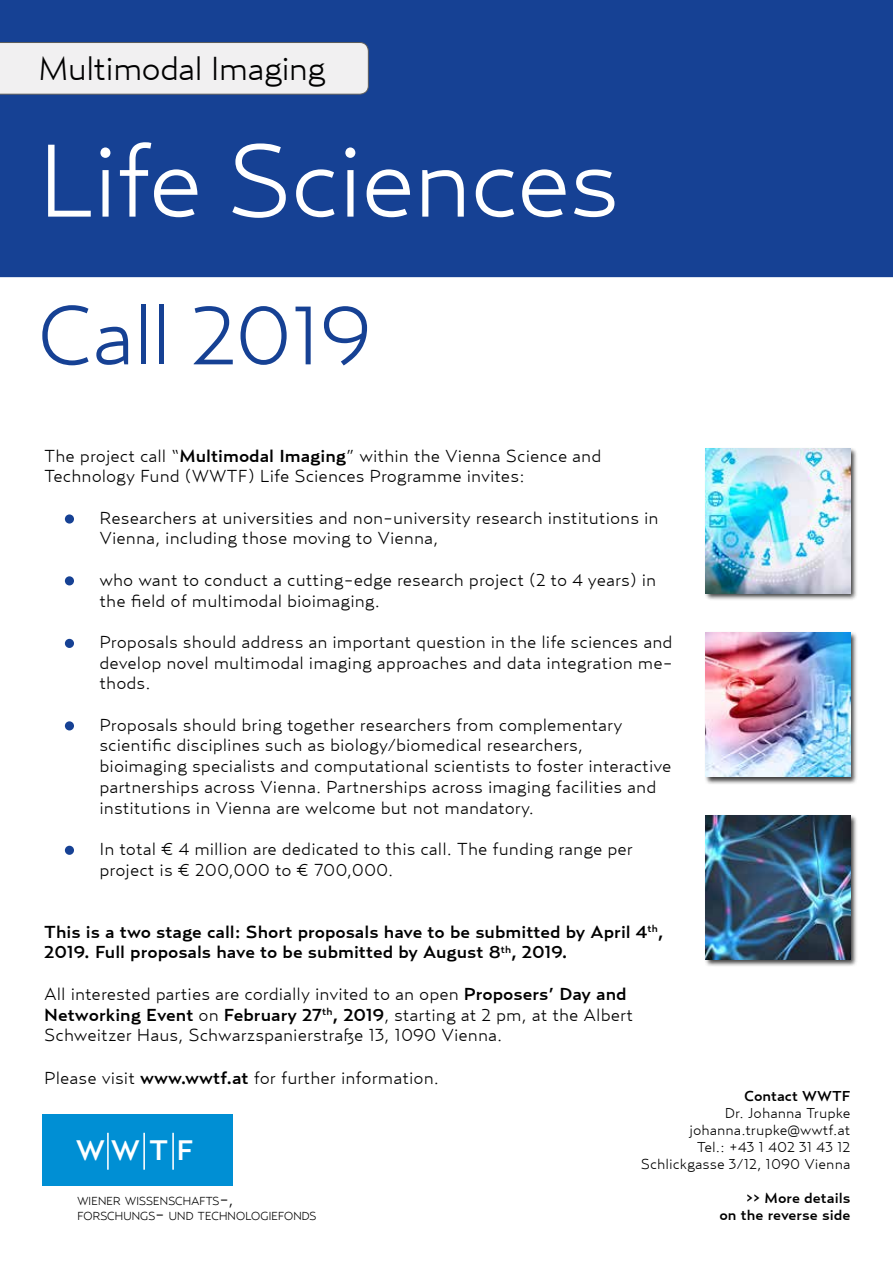
<style>
.page{position:relative;width:893px;height:1263px;background:#fff}
.page>*{position:absolute;margin:0;border:0;box-sizing:border-box;transform-origin:0 0}
.t1{font:300 102px "Relay Wide";letter-spacing:-.03em;color:#fff}
.t2{font:300 82.5px "Relay Wide";letter-spacing:-.03em;color:#164194}
.t3{font:300 33px "Relay Wide";letter-spacing:-.03em;color:#000}
.t4{font:500 28.05px "Relay Wide";color:#fff}
.t5{font:300 17.25px/20.7px "Relay Wide";color:#000}
.t6{font:500 17.25px/20.7px "Relay Wide";color:#000}
.t7{font:300 14.25px/17.1px "Relay Wide";color:#000;text-align:right}
.t8{font:500 14.25px/17.1px "Relay Wide";color:#000;text-align:right}
.t9{font:300 11.55px/15px "Relay Wide";letter-spacing:-.045em;color:#000}
.s1{font-weight:500}
.s2{font-size:16.5px}
</style>
<div class="page">
<div style="left:0;top:0;width:893px;height:277px;background:#164194"></div>
<div style="left:704px;top:447px;width:154px;height:154px;background:#000;opacity:.75"></div>
<img style="left:706px;top:449px;width:144px;height:144px">
<div style="left:704px;top:631px;width:154px;height:154px;background:#000;opacity:.75"></div>
<img style="left:706px;top:632px;width:144px;height:145px">
<div style="left:704px;top:814px;width:154px;height:154px;background:#000;opacity:.75"></div>
<img style="left:706px;top:815px;width:144px;height:145px">
<div style="left:65px;top:514px;width:9px;height:10px;background:#164194;border-radius:50%"></div>
<div style="left:65px;top:576px;width:9px;height:9px;background:#164194;border-radius:50%"></div>
<div style="left:65px;top:639px;width:9px;height:9px;background:#164194;border-radius:50%"></div>
<div style="left:65px;top:721px;width:9px;height:9px;background:#164194;border-radius:50%"></div>
<div style="left:0;top:42px;width:369px;height:52px;background:#f1f0f1"></div>
<div style="left:43px;top:1114px;width:190px;height:72px;background:#008fd4"></div>
<hr style="left:107px;top:1133px;width:2px;height:37px;background:#fff">
<hr style="left:143px;top:1133px;width:2px;height:37px;background:#fff">
<hr style="left:172px;top:1133px;width:2px;height:37px;background:#fff">
<div style="left:65px;top:846px;width:9px;height:9px;background:#164194;border-radius:50%"></div>
<h3 class="t3" style="left:38px;top:49px;width:289px">Multimodal Imaging</h3>
<h1 class="t1" style="left:37px;top:121px;width:585px">Life Sciences</h1>
<h2 class="t2" style="left:36px;top:287px;width:338px">Call 2019</h2>
<p class="t5" style="left:44px;top:445px;width:559px">The project call “<span class="s1">Multimodal Imaging</span>” within the Vienna Science and<br>Technology Fund (WWTF) Life Sciences Programme invites:</p>
<p class="t5" style="left:99px;top:507px;width:561px">Researchers at universities and non-university research institutions in<br>Vienna, including those moving to Vienna,</p>
<p class="t5" style="left:99px;top:569px;width:558px">who want to conduct a cutting-edge research project (2 to 4 years) in the field of multimodal bioimaging.</p>
<p class="t5" style="left:99px;top:631px;width:575px;text-align:justify">Proposals should address an important question in the life sciences and develop novel multimodal imaging approaches and data integration me&shy;thods.</p>
<p class="t5" style="left:99px;top:714px;width:573px">Proposals should bring together researchers from complementary scientific disciplines such as biology/biomedical researchers, bioimaging specialists and computational scientists to foster interactive partnerships across Vienna. Partnerships across imaging facilities and institutions in Vienna are welcome but not mandatory.</p>
<p class="t5" style="left:99px;top:838px;width:535px">In total € 4 million are dedicated to this call. The funding range per project is € 200,000 to € 700,000.</p>
<p class="t6" style="left:44px;top:921px;width:621px">This is a two stage call: Short proposals have to be submitted by April 4<sup>th</sup>,<br>2019. Full proposals have to be submitted by August 8<sup>th</sup>, 2019.</p>
<p class="t5" style="left:44px;top:983px;width:590px">All interested parties are cordially invited to an open <span class="s1">Proposers’ Day and<br>Networking Event</span> on <span class="s1">February 27</span><sup>th</sup><span class="s1">, 2019</span>, starting at 2 pm, at the Albert<br>Schweitzer Haus, Schwarzspanierstraße 13, 1090 Vienna.</p>
<p class="t5" style="left:44px;top:1067px;width:396px">Please visit <span class="s1">www.wwtf.at</span> for further information.</p>
<h3 class="t4" style="left:76px;top:1134px;width:119px">WWT F</h3>
<p class="t9" style="left:77px;top:1193px;width:241px">WIENER WISSENSCHAFTS<span class="s2">-,<br></span>FORSCHUNGS<span class="s2">-</span> UND TECHNOLOGIEFONDS</p>
<p class="t8" style="left:744px;top:1087px;width:108px">Contact WWTF</p>
<p class="t7" style="left:641px;top:1104px;width:211px">Dr. Johanna Trupke johanna.trupke@wwtf.at<br>Tel.: +43 1 402 31 43 12<br>Schlickgasse 3/12, 1090 Vienna</p>
<p class="t8" style="left:719px;top:1189px;width:133px">&gt;&gt; More details<br>on the reverse side</p>
</div>
